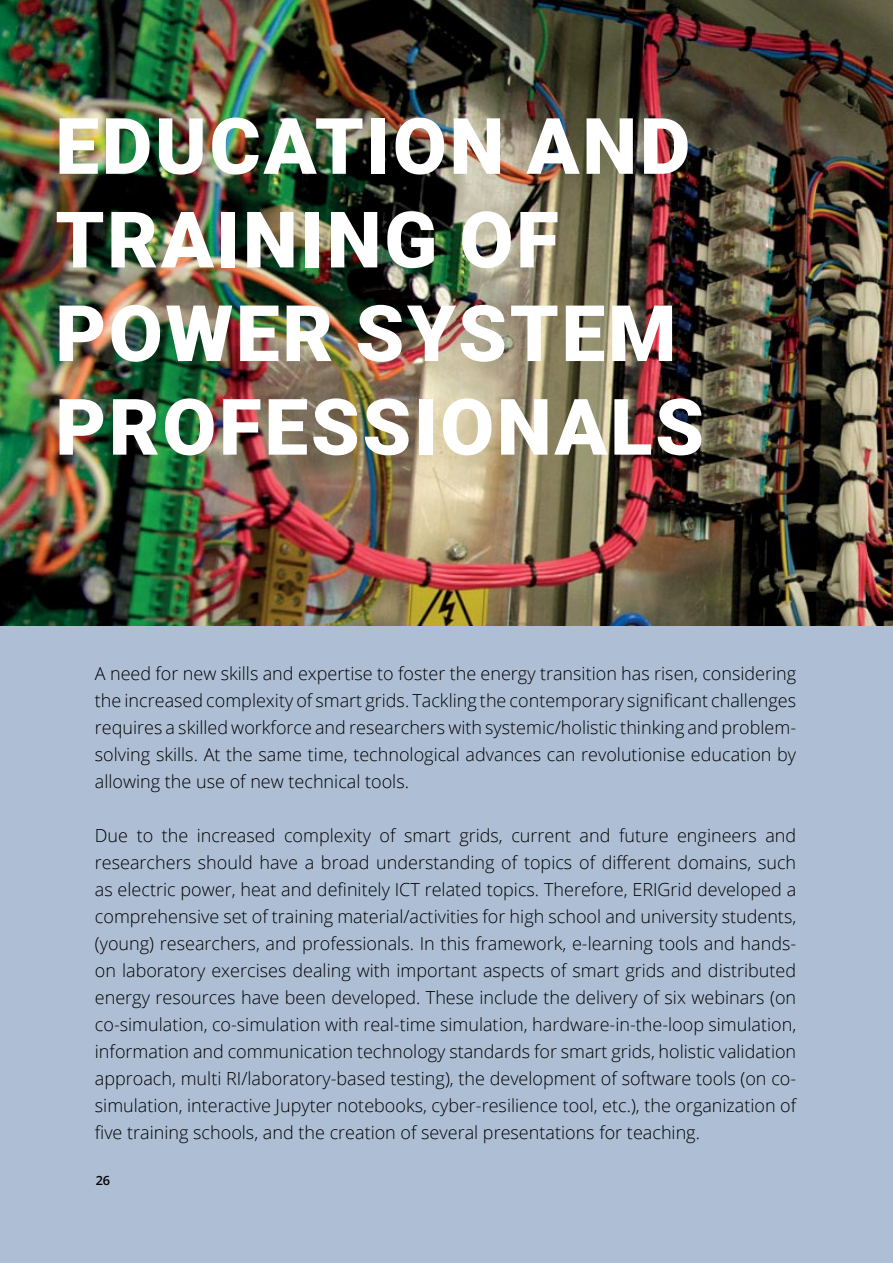
<style>
.page{position:relative;width:893px;height:1263px;background:#aebfd5}
.page>*{position:absolute;margin:0;border:0;box-sizing:border-box;transform-origin:0 0}
.t1{font:900 78px/93.6px "Roboto";letter-spacing:.035em;color:#fff}
.t2{font:300 18px/27px "Open Sans";color:#000;text-align:justify}
.t3{font:600 12.75px "Open Sans";color:#000}
</style>
<div class="page">
<img style="left:0;top:0;width:893px;height:625px">
<h1 class="t1" style="left:55px;top:96px;width:650px">EDUCATION AND<br>TRAINING OF<br>POWER SYSTEM<br>PROFESSIONALS</h1>
<p class="t2" style="left:95px;top:659px;width:703px">A need for new skills and expertise to foster the energy transition has risen, considering the increased complexity of smart grids. Tackling the contemporary significant challenges requires a skilled workforce and researchers with systemic/holistic thinking and problem&shy;solving skills. At the same time, technological advances can revolutionise education by allowing the use of new technical tools.</p>
<p class="t2" style="left:95px;top:821px;width:703px">Due to the increased complexity of smart grids, current and future engineers and researchers should have a broad understanding of topics of different domains, such as electric power, heat and definitely ICT related topics. Therefore, ERIGrid developed a comprehensive set of training material/activities for high school and university students, (young) researchers, and professionals. In this framework, e-learning tools and hands&shy;on laboratory exercises dealing with important aspects of smart grids and distributed energy resources have been developed. These include the delivery of six webinars (on co-simulation, co-simulation with real-time simulation, hardware-in-the-loop simulation, information and communication technology standards for smart grids, holistic validation approach, multi RI/laboratory-based testing), the development of software tools (on co&shy;simulation, interactive Jupyter notebooks, cyber-resilience tool, etc.), the organization of five training schools, and the creation of several presentations for teaching.</p>
<p class="t3" style="left:96px;top:1171px;width:16px">26</p>
</div>
